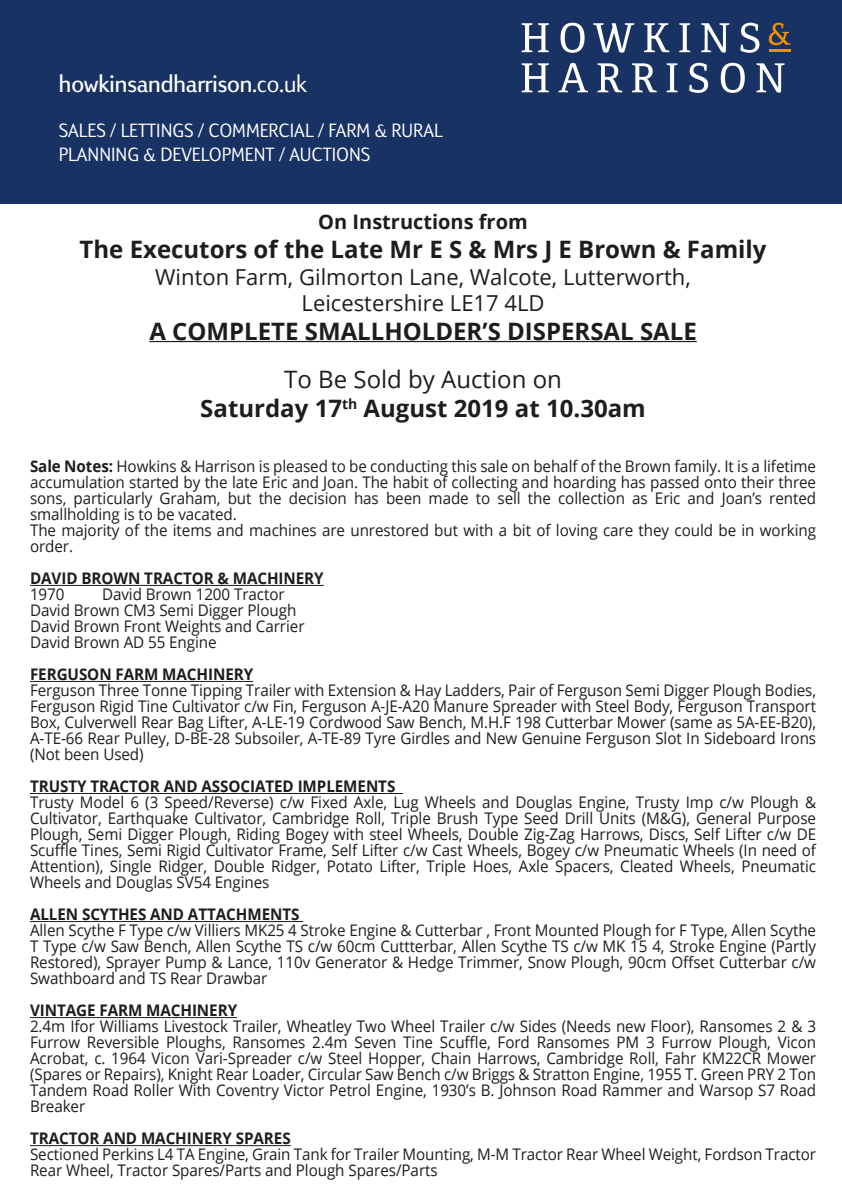
<style>
.page{position:relative;width:842px;height:1191px;background:#fff}
.page>*{position:absolute;margin:0;border:0;box-sizing:border-box;transform-origin:0 0}
.t1{font:26px "Viato";color:#fff}
.t2{font:700 24px/28.8px "Open Sans";color:#1d1d1b;text-align:center}
.t3{font:22px/26.4px "Open Sans";color:#1d1d1b;text-align:center}
.t4{font:300 20px/24px "Viato";color:#fff}
.t5{font:700 20px "Open Sans";color:#1d1d1b}
.t6{font:16px/16px "Open Sans";letter-spacing:-.005em;color:#1d1d1b;text-align:justify;scale:.95 1}
.t7{font:700 16px "Open Sans";letter-spacing:-.005em;color:#1d1d1b;scale:.95 1}
.s1{font-weight:300}
.s2{font-weight:400}
.s3{font-weight:700}
</style>
<div class="page">
<hr style="left:149px;top:341px;width:548px;height:1px;background:#1d1d1b">
<hr style="left:30px;top:585px;width:294px;height:1px;background:#1d1d1b">
<hr style="left:30px;top:681px;width:223px;height:1px;background:#1d1d1b">
<hr style="left:30px;top:793px;width:373px;height:1px;background:#1d1d1b">
<hr style="left:30px;top:921px;width:273px;height:1px;background:#1d1d1b">
<hr style="left:30px;top:1017px;width:207px;height:1px;background:#1d1d1b">
<hr style="left:30px;top:1145px;width:261px;height:1px;background:#1d1d1b">
<div style="left:0;top:0;width:842px;height:203px;background:#183264"></div>
<svg style="left:522px;top:23px;width:27px;height:29px"></svg>
<svg style="left:560px;top:23px;width:25px;height:30px"></svg>
<svg style="left:593px;top:23px;width:41px;height:30px"></svg>
<svg style="left:644px;top:23px;width:25px;height:29px"></svg>
<svg style="left:679px;top:23px;width:11px;height:29px"></svg>
<svg style="left:701px;top:23px;width:28px;height:30px"></svg>
<svg style="left:740px;top:23px;width:19px;height:30px"></svg>
<svg style="left:522px;top:63px;width:27px;height:29px"></svg>
<svg style="left:558px;top:63px;width:30px;height:29px"></svg>
<svg style="left:597px;top:63px;width:25px;height:29px"></svg>
<svg style="left:632px;top:63px;width:25px;height:29px"></svg>
<svg style="left:667px;top:63px;width:10px;height:29px"></svg>
<svg style="left:689px;top:63px;width:19px;height:30px"></svg>
<svg style="left:721px;top:63px;width:24px;height:30px"></svg>
<svg style="left:756px;top:63px;width:28px;height:30px"></svg>
<svg style="left:769px;top:23px;width:21px;height:22px"></svg>
<hr style="left:769px;top:49px;width:21px;height:3px;background:#f39000">
<h1 class="t1" style="left:59px;top:65px;width:250px">howkinsandharrison<span class="s1">.co.uk</span></h1>
<p class="t4" style="left:59px;top:118px;width:385px">SALES / LETTINGS / COMMERCIAL / FARM &amp; RURAL<br>PLANNING &amp; DEVELOPMENT / AUCTIONS</p>
<p class="t5" style="left:318px;top:208px;width:211px">On Instructions from</p>
<h2 class="t2" style="left:80px;top:234px;width:688px">The Executors of the Late Mr E S &amp; Mrs J E Brown &amp; Family</h2>
<h3 class="t3" style="left:155px;top:263px;width:537px">Winton Farm, Gilmorton Lane, Walcote, Lutterworth,<br>Leicestershire LE17 4LD</h3>
<h2 class="t2" style="left:149px;top:316px;width:549px">A COMPLETE SMALLHOLDER’S DISPERSAL SALE</h2>
<h2 class="t2" style="left:200px;top:364px;width:447px"><span class="s2">To Be Sold by Auction on<br></span>Saturday 17<sup>th</sup> August 2019 at 10.30am</h2>
<p class="t6" style="left:30px;top:458px;width:829px;text-align:left"><span class="s3">Sale Notes:</span> Howkins &amp; Harrison is pleased to be conducting this sale on behalf of the Brown family. It is a lifetime accumulation started by the late Eric and Joan. The habit of collecting and hoarding has passed onto their three sons, particularly Graham, but the decision has been made to sell the collection as Eric and Joan’s rented smallholding is to be vacated.<br>The majority of the items and machines are unrestored but with a bit of loving care they could be in working order.</p>
<p class="t7" style="left:30px;top:567px;width:311px">DAVID BROWN TRACTOR &amp; MACHINERY</p>
<p class="t6" style="left:30px;top:586px;width:38px">1970</p>
<p class="t6" style="left:30px;top:586px;width:290px;text-align:left;text-indent:72px">David Brown 1200 Tractor<br>David Brown CM3 Semi Digger Plough<br>David Brown Front Weights and Carrier<br>David Brown AD 55 Engine</p>
<p class="t7" style="left:30px;top:663px;width:236px">FERGUSON FARM MACHINERY</p>
<p class="t6" style="left:30px;top:682px;width:829px">Ferguson Three Tonne Tipping Trailer with Extension &amp; Hay Ladders, Pair of Ferguson Semi Digger Plough Bodies, Ferguson Rigid Tine Cultivator c/w Fin, Ferguson A-JE-A20 Manure Spreader with Steel Body, Ferguson Transport Box, Culverwell Rear Bag Lifter, A-LE-19 Cordwood Saw Bench, M.H.F 198 Cutterbar Mower (same as 5A-EE-B20), A-TE-66 Rear Pulley, D-BE-28 Subsoiler, A-TE-89 Tyre Girdles and New Genuine Ferguson Slot In Sideboard Irons (Not been Used)</p>
<p class="t7" style="left:30px;top:775px;width:386px">TRUSTY TRACTOR AND ASSOCIATED IMPLEMENTS</p>
<p class="t6" style="left:30px;top:794px;width:829px">Trusty Model 6 (3 Speed/Reverse) c/w Fixed Axle, Lug Wheels and Douglas Engine, Trusty Imp c/w Plough &amp; Cultivator, Earthquake Cultivator, Cambridge Roll, Triple Brush Type Seed Drill Units (M&amp;G), General Purpose Plough, Semi Digger Plough, Riding Bogey with steel Wheels, Double Zig-Zag Harrows, Discs, Self Lifter c/w DE Scuffle Tines, Semi Rigid Cultivator Frame, Self Lifter c/w Cast Wheels, Bogey c/w Pneumatic Wheels (In need of Attention), Single Ridger, Double Ridger, Potato Lifter, Triple Hoes, Axle Spacers, Cleated Wheels, Pneumatic Wheels and Douglas SV54 Engines</p>
<p class="t7" style="left:30px;top:903px;width:285px">ALLEN SCYTHES AND ATTACHMENTS</p>
<p class="t6" style="left:30px;top:922px;width:829px">Allen Scythe F Type c/w Villiers MK25 4 Stroke Engine &amp; Cutterbar , Front Mounted Plough for F Type, Allen Scythe T Type c/w Saw Bench, Allen Scythe TS c/w 60cm Cuttterbar, Allen Scythe TS c/w MK 15 4, Stroke Engine (Partly Restored), Sprayer Pump &amp; Lance, 110v Generator &amp; Hedge Trimmer, Snow Plough, 90cm Offset Cutterbar c/w Swathboard and TS Rear Drawbar</p>
<p class="t7" style="left:30px;top:999px;width:220px">VINTAGE FARM MACHINERY</p>
<p class="t6" style="left:30px;top:1018px;width:829px">2.4m Ifor Williams Livestock Trailer, Wheatley Two Wheel Trailer c/w Sides (Needs new Floor), Ransomes 2 &amp; 3<br>Furrow Reversible Ploughs, Ransomes 2.4m Seven Tine Scuffle, Ford Ransomes PM 3 Furrow Plough, Vicon Acrobat, c. 1964 Vicon Vari-Spreader c/w Steel Hopper, Chain Harrows, Cambridge Roll, Fahr KM22CR Mower (Spares or Repairs), Knight Rear Loader, Circular Saw Bench c/w Briggs &amp; Stratton Engine, 1955 T. Green PRY 2 Ton Tandem Road Roller With Coventry Victor Petrol Engine, 1930’s B. Johnson Road Rammer and Warsop S7 Road Breaker</p>
<p class="t7" style="left:30px;top:1127px;width:276px">TRACTOR AND MACHINERY SPARES</p>
<p class="t6" style="left:30px;top:1146px;width:829px">Sectioned Perkins L4 TA Engine, Grain Tank for Trailer Mounting, M-M Tractor Rear Wheel Weight, Fordson Tractor<br>Rear Wheel, Tractor Spares/Parts and Plough Spares/Parts</p>
</div>
